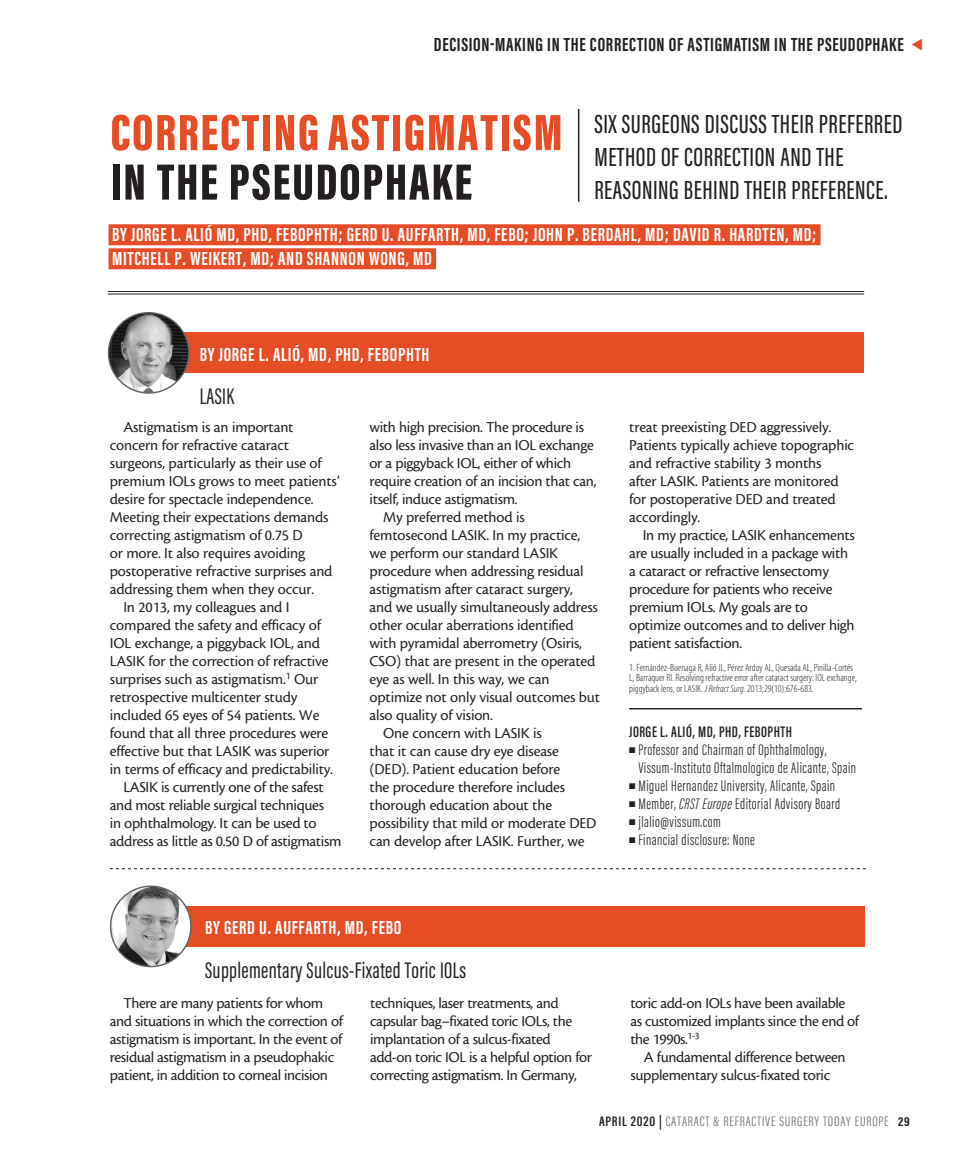
<style>
.page{position:relative;width:972px;height:1161px;background:#fff}
.page>*{position:absolute;margin:0;border:0;box-sizing:border-box;transform-origin:0 0}
.headline{font:900 52.5px/49.5px "Acumin Pro Extra Cond";letter-spacing:.035em;color:#e64d25}
.headline-2{font:500 27px/33px "Acumin Pro Extra Cond";letter-spacing:.02em;color:#231f20}
.deck{font:23.25px "Acumin Pro Extra Cond";letter-spacing:.015em;color:#231f20}
.author{font:700 19.5px/24px "Acumin Pro Extra Cond";letter-spacing:.035em;color:#fff}
.t1{font:700 19.5px "Acumin Pro Extra Cond";letter-spacing:.035em;color:#231f20}
.body{font:15.75px/18px "Cronos MM 408 10";letter-spacing:-.01em;color:#231f20}
.bio_info{font:300 15.75px/18px "Acumin Pro Extra Cond";letter-spacing:.03em;color:#231f20}
.bio_name{font:600 15.75px "Acumin Pro Extra Cond";letter-spacing:.03em;color:#231f20}
.t2{font:300 14.1px "Acumin Pro Extra Cond";letter-spacing:.05em;color:#6c6d70;scale:1.11 1}
.footnote{font:10.5px/10.5px "Myriad MM 215 300";color:#231f20}
.s1{color:#231f20}
.s2{font-family:"Myriad MM It 215 300"}
.s3{font-style:italic}
.s4{font-weight:600;color:#231f20}
.s5{font-weight:700;font-size:13.35px;color:#231f20}
</style>
<div class="page">
<div style="left:109px;top:224px;width:712px;height:21px;background:#e64d25"></div>
<div style="left:109px;top:248px;width:327px;height:21px;background:#e64d25"></div>
<hr style="left:108px;top:291px;width:756px;height:1px;background:#231f20">
<hr style="left:108px;top:294px;width:756px;height:1px;background:#231f20">
<hr style="left:578px;top:109px;width:1px;height:93px;background:#231f20">
<div style="left:186px;top:906px;width:679px;height:41px;background:#e64d25"></div>
<div style="left:205px;top:918px;width:196px;height:21px;background:#e64d25"></div>
<img style="left:111px;top:886px;width:80px;height:81px;border-radius:40px">
<div style="left:110px;top:886px;width:82px;height:81px;border:1px solid #636366;border-radius:50%"></div>
<hr style="left:629px;top:708px;width:233px;height:2px;background:#231f20">
<div style="left:184px;top:333px;width:679px;height:40px;background:#e64d25"></div>
<img style="left:109px;top:313px;width:80px;height:80px;border-radius:40px">
<div style="left:108px;top:312px;width:82px;height:82px;border:1px solid #636366;border-radius:50%"></div>
<div style="left:200px;top:344px;width:230px;height:21px;background:#e64d25"></div>
<svg style="left:110px;top:868px;width:756px;height:1px"></svg>
<p class="t1" style="left:434px;top:32px;width:471px">DECISION-MAKING IN THE CORRECTION OF ASTIGMATISM IN THE PSEUDOPHAKE</p>
<p class="headline" style="left:111px;top:107px;width:453px">CORRECTING ASTIGMATISM<br><span class="s1">IN THE PSEUDOPHAKE</span></p>
<p class="headline-2" style="left:594px;top:107px;width:309px">SIX SURGEONS DISCUSS THEIR PREFERRED<br>METHOD OF CORRECTION AND THE<br>REASONING BEHIND THEIR PREFERENCE.</p>
<p class="author" style="left:112px;top:222px;width:706px">BY JORGE L. ALIÓ MD, PHD, FEBOPHTH; GERD U. AUFFARTH, MD, FEBO; JOHN P. BERDAHL, MD; DAVID R. HARDTEN, MD;<br>MITCHELL P. WEIKERT, MD; AND SHANNON WONG, MD</p>
<p class="author" style="left:200px;top:342px;width:231px">BY JORGE L. ALIÓ, MD, PHD, FEBOPHTH</p>
<p class="deck" style="left:200px;top:382px;width:36px">LASIK</p>
<p class="body" style="left:110px;top:418px;width:231px;text-indent:14px">Astigmatism is an important concern for refractive cataract surgeons, particularly as their use of premium IOLs grows to meet patients’ desire for spectacle independence.<br>Meeting their expectations demands correcting astigmatism of 0.75 D<br>or more. It also requires avoiding postoperative refractive surprises and addressing them when they occur.</p>
<p class="body" style="left:110px;top:598px;width:225px;text-indent:14px">In 2013, my colleagues and I compared the safety and efficacy of IOL exchange, a piggyback IOL, and LASIK for the correction of refractive surprises such as astigmatism.<sup>1</sup> Our retrospective multicenter study included 65 eyes of 54 patients. We found that all three procedures were effective but that LASIK was superior in terms of efficacy and predictability.</p>
<p class="body" style="left:110px;top:778px;width:233px;text-indent:14px">LASIK is currently one of the safest and most reliable surgical techniques<br>in ophthalmology. It can be used to address as little as 0.50 D of astigmatism</p>
<p class="body" style="left:370px;top:418px;width:228px">with high precision. The procedure is also less invasive than an IOL exchange or a piggyback IOL, either of which require creation of an incision that can, itself, induce astigmatism.</p>
<p class="body" style="left:370px;top:508px;width:232px;text-indent:14px">My preferred method is femtosecond LASIK. In my practice, we perform our standard LASIK procedure when addressing residual astigmatism after cataract surgery,<br>and we usually simultaneously address other ocular aberrations identified with pyramidal aberrometry (Osiris, CSO) that are present in the operated eye as well. In this way, we can optimize not only visual outcomes but also quality of vision.</p>
<p class="body" style="left:370px;top:724px;width:229px;text-indent:14px">One concern with LASIK is<br>that it can cause dry eye disease (DED). Patient education before<br>the procedure therefore includes thorough education about the possibility that mild or moderate DED can develop after LASIK. Further, we</p>
<p class="author" style="left:205px;top:916px;width:198px">BY GERD U. AUFFARTH, MD, FEBO</p>
<p class="deck" style="left:205px;top:956px;width:263px">Supplementary Sulcus-Fixated Toric IOLs</p>
<p class="body" style="left:629px;top:418px;width:227px">treat preexisting DED aggressively.<br>Patients typically achieve topographic and refractive stability 3 months<br>after LASIK. Patients are monitored for postoperative DED and treated accordingly.</p>
<p class="body" style="left:629px;top:526px;width:227px;text-indent:14px">In my practice, LASIK enhancements are usually included in a package with a cataract or refractive lensectomy procedure for patients who receive premium IOLs. My goals are to optimize outcomes and to deliver high patient satisfaction.</p>
<p class="footnote" style="left:629px;top:662px;width:229px">1. Fernández-Buenaga R, Alió JL, Pérez Ardoy AL, Quesada AL, Pinilla-Cortés<br>L, Barraquer RI. Resolving refractive error after cataract surgery: IOL exchange, piggyback lens, or LASIK. <span class="s2">J Refract Surg.</span> 2013;29(10):676-683.</p>
<p class="bio_name" style="left:629px;top:722px;width:164px">JORGE L. ALIÓ, MD, PHD, FEBOPHTH</p>
<p class="bio_info" style="left:638px;top:740px;width:219px;text-indent:-9px">■ Professor and Chairman of Ophthalmology,<br>Vissum-Instituto Oftalmologico de Alicante, Spain</p>
<p class="bio_info" style="left:629px;top:776px;width:207px">■ Miguel Hernandez University, Alicante, Spain</p>
<p class="bio_info" style="left:629px;top:794px;width:213px">■ Member, <span class="s3">CRST Europe</span> Editorial Advisory Board</p>
<p class="bio_info" style="left:629px;top:812px;width:93px">■ jlalio@vissum.com</p>
<p class="bio_info" style="left:629px;top:830px;width:127px">■ Financial disclosure: None</p>
<p class="body" style="left:110px;top:994px;width:234px;text-indent:14px">There are many patients for whom and situations in which the correction of astigmatism is important. In the event of residual astigmatism in a pseudophakic patient, in addition to corneal incision</p>
<p class="body" style="left:370px;top:994px;width:223px">techniques, laser treatments, and capsular bag–fixated toric IOLs, the implantation of a sulcus-fixated add-on toric IOL is a helpful option for correcting astigmatism. In Germany,</p>
<p class="body" style="left:630px;top:994px;width:230px">toric add-on IOLs have been available as customized implants since the end of the 1990s.<sup>1-3</sup></p>
<p class="body" style="left:630px;top:1048px;width:217px;text-indent:14px">A fundamental difference between supplementary sulcus-fixated toric</p>
<p class="t2" style="left:599px;top:1113px;width:281px"><span class="s4">APRIL 2020 |</span> CATARACT &amp; REFRACTIVE SURGERY TODAY EUROPE <span class="s5">29</span></p>
</div>
